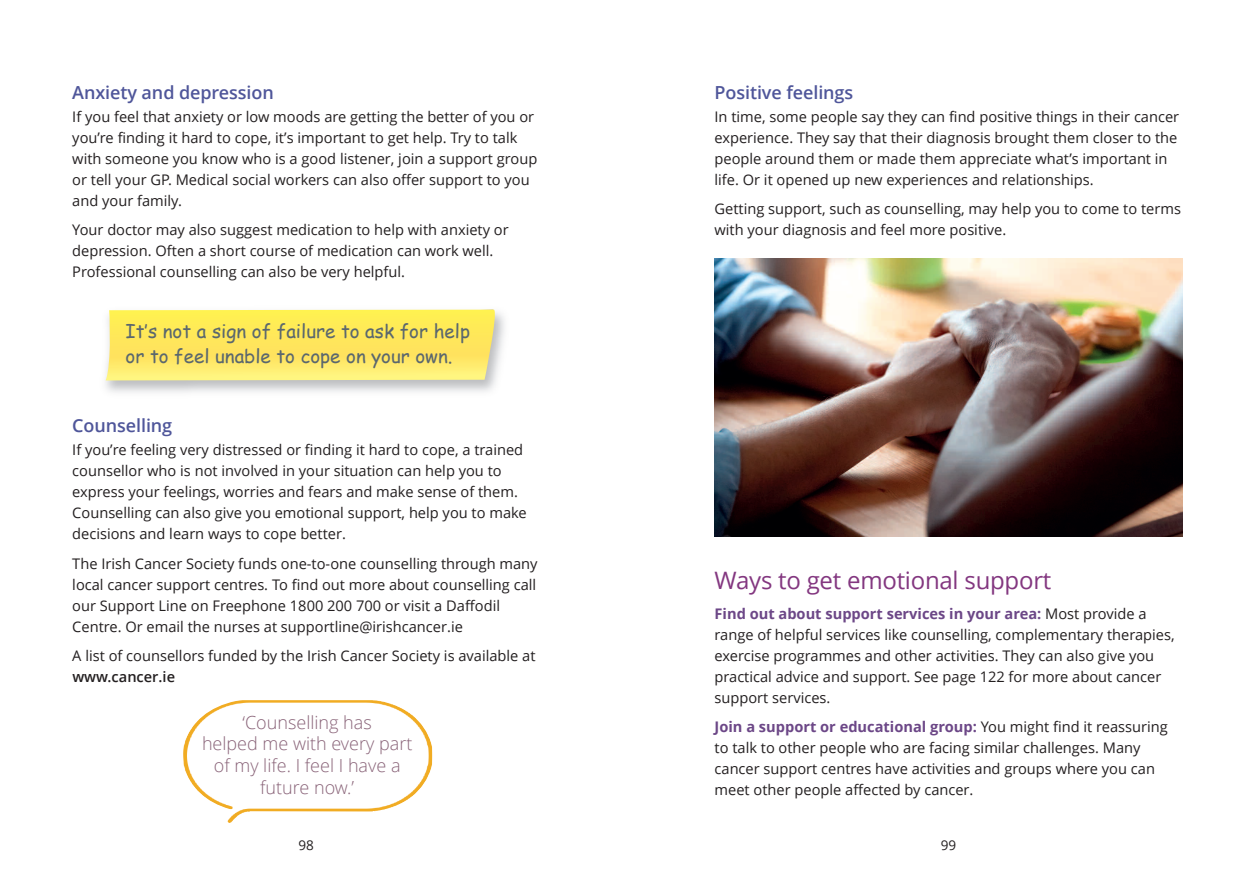
<style>
.page{position:relative;width:1259px;height:893px;background:#fff}
.page>*{position:absolute;margin:0;border:0;box-sizing:border-box;transform-origin:0 0}
.t1{font:24px "Open Sans";letter-spacing:-.01em;color:#833780}
.t2{font:18.75px/25.5px "Comic Sans MS";color:#5a676e}
.t3{font:300 18px/21.8px "Open Sans";color:#896378;text-align:center}
.t4{font:600 18px "Open Sans";letter-spacing:-.005em;color:#4f569a}
.t5{font:14.7px/21px "Open Sans";color:#231f20}
.t6{font:600 14.7px "Open Sans";color:#231f20}
.t7{font:13.5px "Open Sans";color:#231f20}
.s1{font-weight:700;color:#6c4787}
</style>
<div class="page">
<svg style="left:106px;top:310px;width:389px;height:70px;background:#feea63"></svg>
<img style="left:183px;top:700px;width:249px;height:112px">
<img style="left:714px;top:258px;width:468px;height:278px">
<p class="t4" style="left:72px;top:80px;width:203px">Anxiety and depression</p>
<p class="t5" style="left:72px;top:106px;width:466px">If you feel that anxiety or low moods are getting the better of you or you’re finding it hard to cope, it’s important to get help. Try to talk with someone you know who is a good listener, join a support group or tell your GP. Medical social workers can also offer support to you and your family.</p>
<p class="t5" style="left:72px;top:219px;width:438px">Your doctor may also suggest medication to help with anxiety or depression. Often a short course of medication can work well.<br>Professional counselling can also be very helpful.</p>
<p class="t2" style="left:125px;top:317px;width:346px">It’s not a sign of failure to ask for help or to feel unable to cope on your own.</p>
<p class="t4" style="left:72px;top:413px;width:101px">Counselling</p>
<p class="t5" style="left:72px;top:439px;width:456px">If you’re feeling very distressed or finding it hard to cope, a trained counsellor who is not involved in your situation can help you to express your feelings, worries and fears and make sense of them.<br>Counselling can also give you emotional support, help you to make decisions and learn ways to cope better.</p>
<p class="t5" style="left:72px;top:552px;width:467px">The Irish Cancer Society funds one-to-one counselling through many local cancer support centres. To find out more about counselling call our Support Line on Freephone 1800 200 700 or visit a Daffodil Centre. Or email the nurses at supportline@irishcancer.ie</p>
<p class="t5" style="left:72px;top:645px;width:465px">A list of counsellors funded by the Irish Cancer Society is available at</p>
<p class="t6" style="left:72px;top:667px;width:104px">www.cancer.ie</p>
<p class="t3" style="left:202px;top:711px;width:212px">‘Counselling has<br>helped me with every part of my life. I feel I have a future now.’</p>
<p class="t7" style="left:298px;top:836px;width:17px">98</p>
<p class="t4" style="left:714px;top:80px;width:140px">Positive feelings</p>
<p class="t5" style="left:714px;top:106px;width:466px">In time, some people say they can find positive things in their cancer experience. They say that their diagnosis brought them closer to the people around them or made them appreciate what’s important in life. Or it opened up new experiences and relationships.</p>
<p class="t5" style="left:714px;top:198px;width:468px">Getting support, such as counselling, may help you to come to terms with your diagnosis and feel more positive.</p>
<h1 class="t1" style="left:714px;top:564px;width:338px">Ways to get emotional support</h1>
<p class="t5" style="left:714px;top:603px;width:462px"><span class="s1">Find out about support services in your area:</span> Most provide a range of helpful services like counselling, complementary therapies, exercise programmes and other activities. They can also give you practical advice and support. See page 122 for more about cancer support services.</p>
<p class="t5" style="left:714px;top:716px;width:455px"><span class="s1">Join a support or educational group:</span> You might find it reassuring to talk to other people who are facing similar challenges. Many cancer support centres have activities and groups where you can meet other people affected by cancer.</p>
<p class="t7" style="left:940px;top:836px;width:17px">99</p>
</div>
